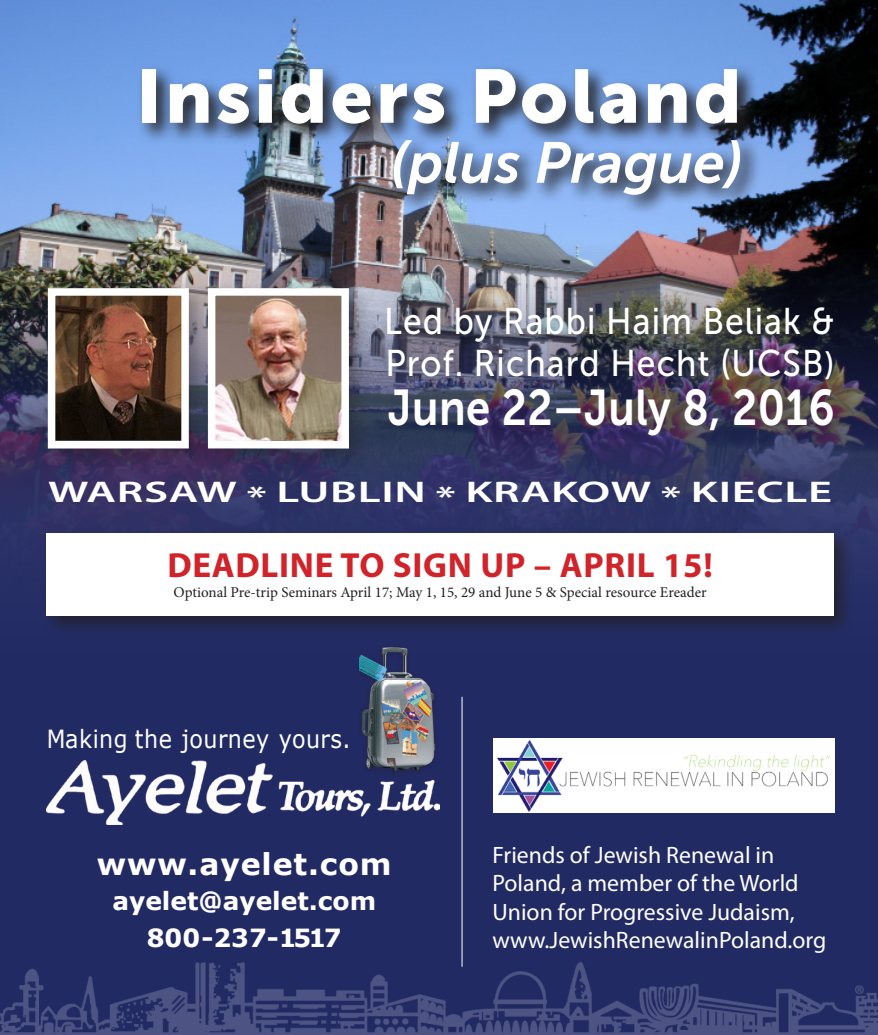
<style>
.page{position:relative;width:878px;height:1035px;background:#fff}
.page>*{position:absolute;margin:0;border:0;box-sizing:border-box;transform-origin:0 0}
.t1{font:75px "Museo Sans 900";letter-spacing:.04em;color:#fff}
.t2{font:italic 57.5px "Museo Sans 700";color:#fff}
.t3{font:50px "Museo Sans 700";letter-spacing:.01em;color:#fff;scale:.87 1}
.t4{font:37.25px "Museo Sans 500";letter-spacing:.03em;color:#fff;scale:.91 1}
.t5{font:700 35px "Myriad Pro";letter-spacing:.02em;color:#d1232a}
.t6{font:600 30px "Myriad Pro";letter-spacing:.015em;color:#fff;scale:1.55 1}
.body_text_itenerarie{font:700 30px "Verdana";letter-spacing:.03em;color:#fff}
.body_text_itenerarie-2{font:700 25px "Verdana";color:#fff}
.text{font:25px "Verdana";letter-spacing:.02em;color:#fff;scale:.89 1}
.t7{font:23.75px/28.5px "Myriad Pro";color:#fff}
.t8{font:15px "Minion Pro";color:#231f20}
.s1{font-size:33.75px}
</style>
<div class="page">
<img style="left:0;top:0;width:878px;height:67px">
<div style="left:0;top:762px;width:878px;height:273px;background:#222a64"></div>
<img style="left:0;top:963px;width:878px;height:72px">
<img style="left:0;top:67px;width:878px;height:717px">
<img style="left:137px;top:64px;width:625px;height:152px">
<div style="left:41px;top:527px;width:814px;height:110px;background:#231f20;opacity:.75"></div>
<div style="left:46px;top:533px;width:787px;height:83px;background:#fff"></div>
<hr style="left:461px;top:697px;width:1px;height:270px;background:#fff">
<img style="left:47px;top:761px;width:392px;height:64px">
<img style="left:359px;top:643px;width:97px;height:153px">
<div style="left:202px;top:282px;width:168px;height:188px;background:#231f20;opacity:.35"></div>
<img style="left:217px;top:297px;width:123px;height:143px">
<div style="left:208px;top:288px;width:141px;height:161px;border:8px solid #fff"></div>
<div style="left:42px;top:282px;width:168px;height:188px;background:#231f20;opacity:.35"></div>
<img style="left:57px;top:297px;width:123px;height:143px">
<div style="left:48px;top:288px;width:141px;height:161px;border:8px solid #fff"></div>
<img style="left:493px;top:738px;width:341px;height:74px">
<p class="t1" style="left:136px;top:54px;width:607px">Insiders Poland</p>
<p class="t2" style="left:390px;top:131px;width:354px">(plus Prague)</p>
<p class="t4" style="left:384px;top:301px;width:496px">Led by Rabbi Haim Beliak &amp;</p>
<p class="t4" style="left:385px;top:343px;width:495px">Prof. Richard Hecht (UCSB<span class="s1">)</span></p>
<p class="t3" style="left:388px;top:380px;width:515px">June 22–July 8, 2016</p>
<p class="t6" style="left:48px;top:473px;width:507px">WARSAW * LUBLIN * KRAKOW * KIECLE</p>
<p class="t5" style="left:167px;top:543px;width:547px">DEADLINE TO SIGN UP – APRIL 15!</p>
<p class="t8" style="left:173px;top:583px;width:534px">Optional Pre-trip Seminars April 17; May 1, 15, 29 and June 5 &amp; Special resource Ereader</p>
<p class="text" style="left:47px;top:722px;width:343px">Making the journey yours.</p>
<p class="body_text_itenerarie" style="left:97px;top:843px;width:296px">www.ayelet.com</p>
<p class="body_text_itenerarie-2" style="left:112px;top:883px;width:265px">ayelet@ayelet.com</p>
<p class="body_text_itenerarie-2" style="left:147px;top:920px;width:196px">800-237-1517</p>
<p class="t7" style="left:492px;top:840px;width:335px">Friends of Jewish Renewal in<br>Poland, a member of the World<br>Union for Progressive Judaism, www.JewishRenewalinPoland.org</p>
</div>
